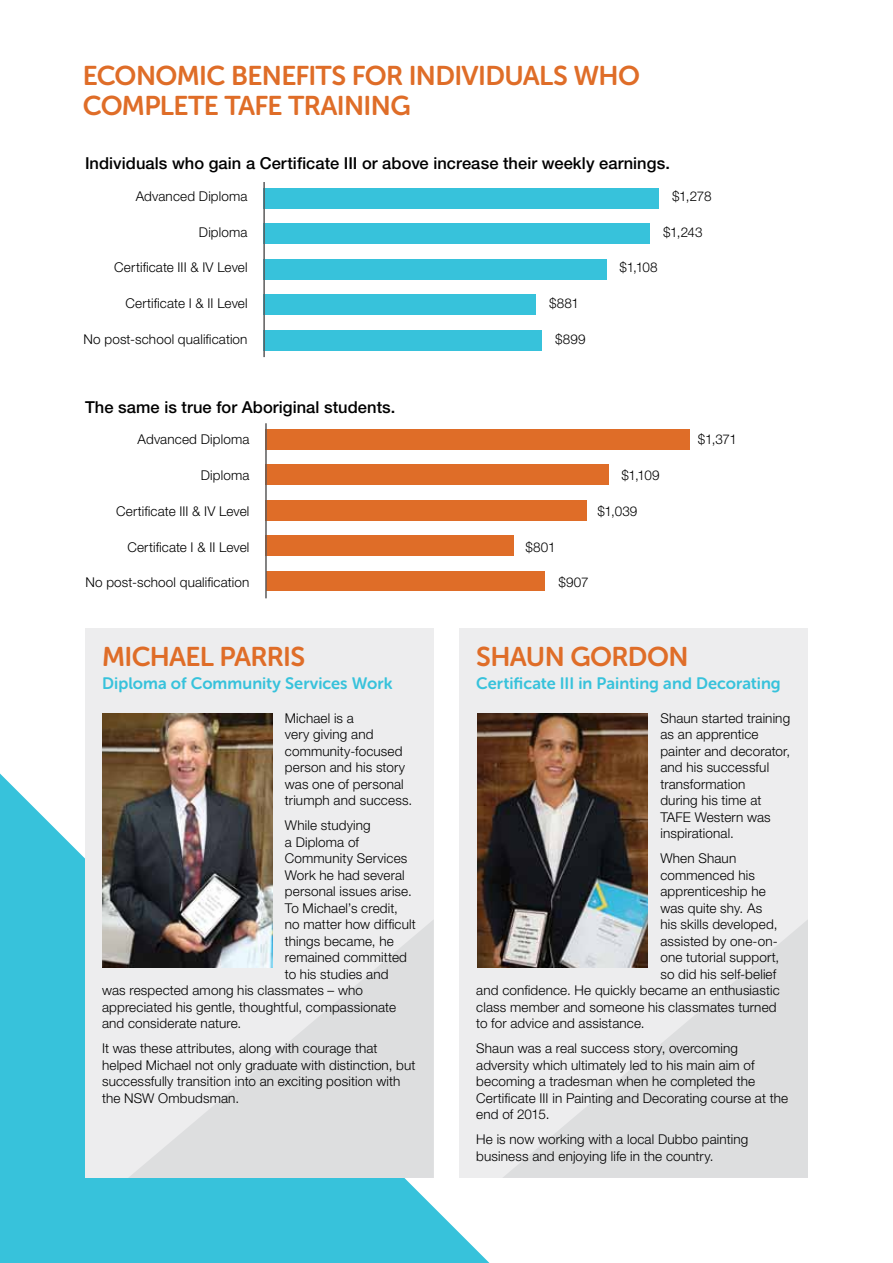
<style>
.page{position:relative;width:893px;height:1263px;background:#fff}
.page>*{position:absolute;margin:0;border:0;box-sizing:border-box;transform-origin:0 0}
.t1{font:27px/30px "Museo Sans Rounded 700";letter-spacing:-.025em;color:#df6d28}
.t2{font:500 16.5px "Helvetica Neue LT Std";letter-spacing:.005em;color:#000}
.t3{font:16.5px "Museo Sans Rounded 700";letter-spacing:.005em;color:#37c2db}
.t4{font:300 13.5px/16.5px "Helvetica Neue LT Std";letter-spacing:.01em;color:#000}
</style>
<div class="page">
<div style="left:459px;top:628px;width:349px;height:550px;background:#ededee"></div>
<svg style="left:502px;top:920px;width:306px;height:258px;fill:#dddedf"></svg>
<svg style="left:0;top:773px;width:489px;height:490px;fill:#37c2db"></svg>
<img style="left:477px;top:713px;width:171px;height:254px">
<div style="left:85px;top:628px;width:349px;height:550px;background:#ededee"></div>
<svg style="left:128px;top:919px;width:306px;height:259px;fill:#dddedf"></svg>
<img style="left:102px;top:713px;width:170px;height:254px">
<div style="left:263px;top:330px;width:279px;height:20px;background:#37c2db"></div>
<div style="left:263px;top:295px;width:273px;height:20px;background:#37c2db"></div>
<div style="left:263px;top:260px;width:343px;height:20px;background:#37c2db"></div>
<div style="left:263px;top:189px;width:396px;height:20px;background:#37c2db"></div>
<div style="left:263px;top:224px;width:387px;height:20px;background:#37c2db"></div>
<div style="left:266px;top:571px;width:279px;height:20px;background:#df6d28"></div>
<div style="left:265px;top:536px;width:248px;height:20px;background:#df6d28"></div>
<div style="left:265px;top:500px;width:322px;height:20px;background:#df6d28"></div>
<div style="left:265px;top:465px;width:344px;height:20px;background:#df6d28"></div>
<div style="left:265px;top:429px;width:425px;height:20px;background:#df6d28"></div>
<hr style="left:263px;top:182px;width:2px;height:175px;background:#5c5a5a">
<hr style="left:265px;top:423px;width:2px;height:175px;background:#5c5a5a">
<h1 class="t1" style="left:83px;top:61px;width:559px">ECONOMIC BENEFITS FOR INDIVIDUALS WHO<br>COMPL</h1>
<h1 class="t1" style="left:173px;top:91px;width:67px">ETE TAFE</h1>
<h1 class="t1" style="left:288px;top:91px;width:124px">TRAINING</h1>
<p class="t2" style="left:85px;top:153px;width:586px">Individuals who gain a Certificate III or above increase their weekly earnings.</p>
<p class="t4" style="left:136px;top:187px;width:113px">Advanced Diploma</p>
<p class="t4" style="left:672px;top:187px;width:41px">$1,278</p>
<p class="t4" style="left:199px;top:223px;width:50px">Diploma</p>
<p class="t4" style="left:663px;top:223px;width:41px">$1,243</p>
<p class="t4" style="left:114px;top:259px;width:135px">Certificate III &amp; IV Level</p>
<p class="t4" style="left:620px;top:259px;width:40px">$1,108</p>
<p class="t4" style="left:125px;top:295px;width:124px">Certificate I &amp; II Level</p>
<p class="t4" style="left:549px;top:295px;width:31px">$881</p>
<p class="t4" style="left:84px;top:330px;width:165px">No post-school qualification</p>
<p class="t4" style="left:555px;top:330px;width:32px">$899</p>
<p class="t2" style="left:85px;top:398px;width:312px">The same is true for Aboriginal students.</p>
<p class="t4" style="left:138px;top:431px;width:113px">Advanced Diploma</p>
<p class="t4" style="left:698px;top:431px;width:40px">$1,371</p>
<p class="t4" style="left:201px;top:467px;width:50px">Diploma</p>
<p class="t4" style="left:621px;top:467px;width:40px">$1,109</p>
<p class="t4" style="left:116px;top:503px;width:135px">Certificate III &amp; IV Level</p>
<p class="t4" style="left:597px;top:503px;width:42px">$1,039</p>
<p class="t4" style="left:127px;top:538px;width:124px">Certificate I &amp; II Level</p>
<p class="t4" style="left:525px;top:538px;width:32px">$801</p>
<p class="t4" style="left:85px;top:574px;width:165px">No post-school qualification</p>
<p class="t4" style="left:558px;top:574px;width:32px">$907</p>
<h1 class="t1" style="left:102px;top:641px;width:205px">MICHAEL PARRIS</h1>
<p class="t3" style="left:102px;top:674px;width:292px">DIPLOMA OF COMMUNITY SERVICES WORK</p>
<p class="t4" style="left:285px;top:709px;width:129px">Michael is a<br>very giving and community-focused person and his story was one of personal triumph and success.</p>
<p class="t4" style="left:285px;top:817px;width:87px">While studying</p>
<p class="t4" style="left:285px;top:833px;width:76px">a Diploma of</p>
<p class="t4" style="left:285px;top:850px;width:124px">Community Services</p>
<p class="t4" style="left:285px;top:866px;width:121px">Work he had several</p>
<p class="t4" style="left:285px;top:883px;width:129px">personal issues arise.</p>
<p class="t4" style="left:285px;top:899px;width:115px">To Michael’s credit,</p>
<p class="t4" style="left:285px;top:916px;width:132px">no matter how difficult</p>
<p class="t4" style="left:285px;top:932px;width:110px">things became, he</p>
<p class="t4" style="left:285px;top:949px;width:124px">remained committed</p>
<p class="t4" style="left:285px;top:965px;width:105px">to his studies and</p>
<p class="t4" style="left:102px;top:982px;width:263px">was respected among his classmates – who</p>
<p class="t4" style="left:102px;top:998px;width:295px">appreciated his gentle, thoughtful, compassionate</p>
<p class="t4" style="left:102px;top:1015px;width:141px">and considerate nature.</p>
<p class="t4" style="left:102px;top:1040px;width:315px">It was these attributes, along with courage that helped Michael not only graduate with distinction, but successfully transition into an exciting position with the NSW Ombudsman.</p>
<h1 class="t1" style="left:476px;top:641px;width:214px">SHAUN GORDON</h1>
<p class="t3" style="left:476px;top:674px;width:306px">CERTIFICATE III IN PAINTING AND DECORATING</p>
<p class="t4" style="left:660px;top:709px;width:131px">Shaun started training as an apprentice painter and decorator, and his successful transformation<br>during his time at<br>TAFE Western was inspirational.</p>
<p class="t4" style="left:660px;top:850px;width:77px">When Shaun</p>
<p class="t4" style="left:660px;top:866px;width:96px">commenced his</p>
<p class="t4" style="left:660px;top:883px;width:107px">apprenticeship he</p>
<p class="t4" style="left:660px;top:899px;width:103px">was quite shy. As</p>
<p class="t4" style="left:660px;top:916px;width:119px">his skills developed,</p>
<p class="t4" style="left:660px;top:932px;width:119px">assisted by one-on-</p>
<p class="t4" style="left:660px;top:949px;width:120px">one tutorial support,</p>
<p class="t4" style="left:660px;top:965px;width:117px">so did his self-belief</p>
<p class="t4" style="left:476px;top:982px;width:305px">and confidence. He quickly became an enthusiastic</p>
<p class="t4" style="left:476px;top:998px;width:302px">class member and someone his classmates turned</p>
<p class="t4" style="left:476px;top:1015px;width:170px">to for advice and assistance.</p>
<p class="t4" style="left:476px;top:1040px;width:313px">Shaun was a real success story, overcoming adversity which ultimately led to his main aim of becoming a tradesman when he completed the Certificate III in Painting and Decorating course at the end of 2015.</p>
<p class="t4" style="left:476px;top:1131px;width:274px">He is now working with a local Dubbo painting business and enjoying life in the country.</p>
</div>
